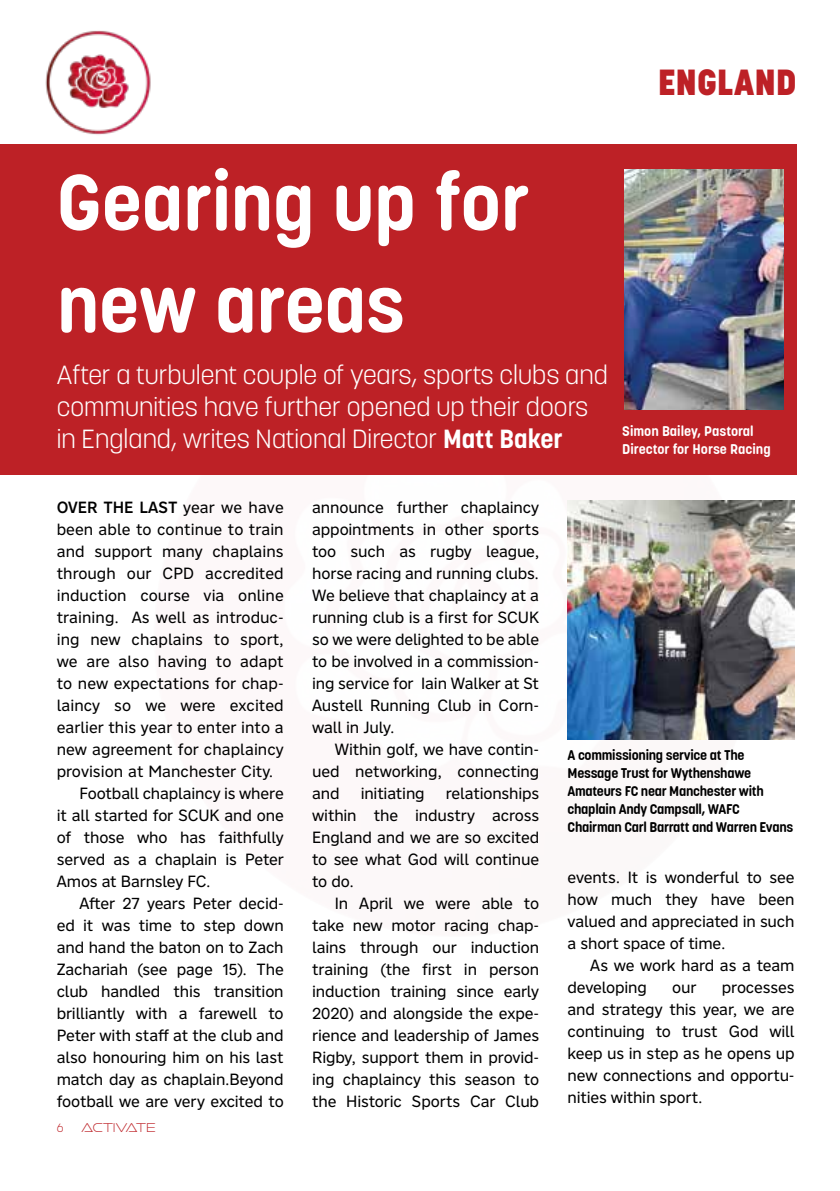
<style>
.page{position:relative;width:840px;height:1191px;background:#fff}
.page>*{position:absolute;margin:0;border:0;box-sizing:border-box;transform-origin:0 0}
.t1{font:700 80px/102px "Korolev Rounded";letter-spacing:-.01em;color:#fff}
.t2{font:800 36px "Korolev";letter-spacing:-.005em;color:#bd2126}
.t3{font:300 26px/32px "Korolev";color:#fff}
.t4{font:16px/22px "Nort";letter-spacing:-.01em;color:#000;text-align:justify}
.t5{font:500 16px "Nort";letter-spacing:-.01em;color:#000}
.t6{font:700 14px/18px "Korolev Rounded";letter-spacing:-.02em;color:#000}
.t7{font:700 14px/18px "Korolev Rounded";color:#fff}
.t8{font:13.2px "Ethnocentric El";letter-spacing:.02em;color:#bd2126;scale:.91 1}
.t9{font:300 12px "Korolev Rounded";color:#bd2126}
.s1{font-weight:700}
.s2{font-weight:400}
</style>
<div class="page">
<img style="left:567px;top:500px;width:226px;height:240px">
<div style="left:0;top:144px;width:796px;height:330px;background:#bd2126"></div>
<img style="left:45px;top:30px;width:106px;height:105px">
<img style="left:624px;top:170px;width:158px;height:239px">
<h2 class="t2" style="left:657px;top:60px;width:140px">ENGLAND</h2>
<h1 class="t1" style="left:57px;top:152px;width:474px">Gearing up for new areas</h1>
<h3 class="t3" style="left:57px;top:359px;width:552px">After a turbulent couple of years, sports clubs and communities have further opened up their doors in England, writes National Director <span class="s1">Matt Baker</span></h3>
<p class="t7" style="left:622px;top:422px;width:150px">Simon Bailey, Pastoral<br>Director for Horse Racing</p>
<p class="t5" style="left:57px;top:496px;width:228px">OVER THE LAST <span class="s2">year we have</span></p>
<p class="t4" style="left:57px;top:517px;width:228px">been able to continue to train</p>
<p class="t4" style="left:57px;top:539px;width:228px">and support many chaplains</p>
<p class="t4" style="left:57px;top:561px;width:228px">through our CPD accredited</p>
<p class="t4" style="left:57px;top:583px;width:228px">induction course via online</p>
<p class="t4" style="left:57px;top:605px;width:228px">training. As well as introduc-</p>
<p class="t4" style="left:57px;top:627px;width:228px">ing new chaplains to sport,</p>
<p class="t4" style="left:57px;top:649px;width:228px">we are also having to adapt</p>
<p class="t4" style="left:57px;top:671px;width:228px">to new expectations for chap-</p>
<p class="t4" style="left:57px;top:693px;width:228px">laincy so we were excited</p>
<p class="t4" style="left:57px;top:715px;width:228px">earlier this year to enter into a</p>
<p class="t4" style="left:57px;top:737px;width:228px">new agreement for chaplaincy</p>
<p class="t4" style="left:57px;top:759px;width:218px">provision at Manchester City.</p>
<p class="t4" style="left:79px;top:781px;width:206px">Football chaplaincy is where</p>
<p class="t4" style="left:57px;top:803px;width:228px">it all started for SCUK and one</p>
<p class="t4" style="left:57px;top:825px;width:228px">of those who has faithfully</p>
<p class="t4" style="left:57px;top:847px;width:228px">served as a chaplain is Peter</p>
<p class="t4" style="left:57px;top:869px;width:155px">Amos at Barnsley FC.</p>
<p class="t4" style="left:79px;top:891px;width:206px">After 27 years Peter decid-</p>
<p class="t4" style="left:57px;top:913px;width:228px">ed it was time to step down</p>
<p class="t4" style="left:57px;top:935px;width:228px">and hand the baton on to Zach</p>
<p class="t4" style="left:57px;top:957px;width:228px">Zachariah (see page 15). The</p>
<p class="t4" style="left:57px;top:979px;width:228px">club handled this transition</p>
<p class="t4" style="left:57px;top:1001px;width:228px">brilliantly with a farewell to</p>
<p class="t4" style="left:57px;top:1023px;width:228px">Peter with staff at the club and</p>
<p class="t4" style="left:57px;top:1045px;width:228px">also honouring him on his last</p>
<p class="t4" style="left:57px;top:1067px;width:228px">match day as chaplain.Beyond</p>
<p class="t4" style="left:57px;top:1089px;width:228px">football we are very excited to</p>
<p class="t9" style="left:57px;top:1120px;width:8px">6</p>
<p class="t8" style="left:81px;top:1119px;width:83px">ACTIVATE</p>
<p class="t4" style="left:312px;top:495px;width:228px">announce further chaplaincy appointments in other sports too such as rugby league, horse racing and running clubs.<br>We believe that chaplaincy at a running club is a first for SCUK so we were delighted to be able to be involved in a commission&shy;ing service for Iain Walker at St Austell Running Club in Corn&shy;wall in July.</p>
<p class="t4" style="left:312px;top:737px;width:228px;text-indent:23px">Within golf, we have contin&shy;ued networking, connecting and</p>
<p class="t4" style="left:312px;top:781px;width:228px;text-indent:133px">relationships within the industry across England and we are so excited to see what God will continue to do.</p>
<p class="t4" style="left:312px;top:891px;width:228px;text-indent:23px">In April we were able to take new motor racing chap&shy;lains through our induction training (the first in person induction training since early 2020) and alongside the expe&shy;rience and leadership of James Rigby, support them in provid&shy;ing chaplaincy this season to the Historic Sports Car Club</p>
<p class="t4" style="left:360px;top:781px;width:65px">initiating</p>
<p class="t6" style="left:567px;top:746px;width:227px">A commissioning service at The<br>Message Trust for Wythenshawe<br>Amateurs FC near Manchester with chaplain Andy Campsall, WAFC<br>Chairman Carl Barratt and Warren Evans</p>
<p class="t4" style="left:567px;top:865px;width:228px">events. It is wonderful to see how much they have been valued and appreciated in such a short space of time.</p>
<p class="t4" style="left:567px;top:953px;width:228px;text-indent:23px">As we work hard as a team developing</p>
<p class="t4" style="left:567px;top:975px;width:228px;text-indent:154px">processes and strategy this year, we are continuing to trust God will keep us in step as he opens up new connections and opportu&shy;nities within sport.</p>
<p class="t4" style="left:672px;top:975px;width:26px">our</p>
</div>
